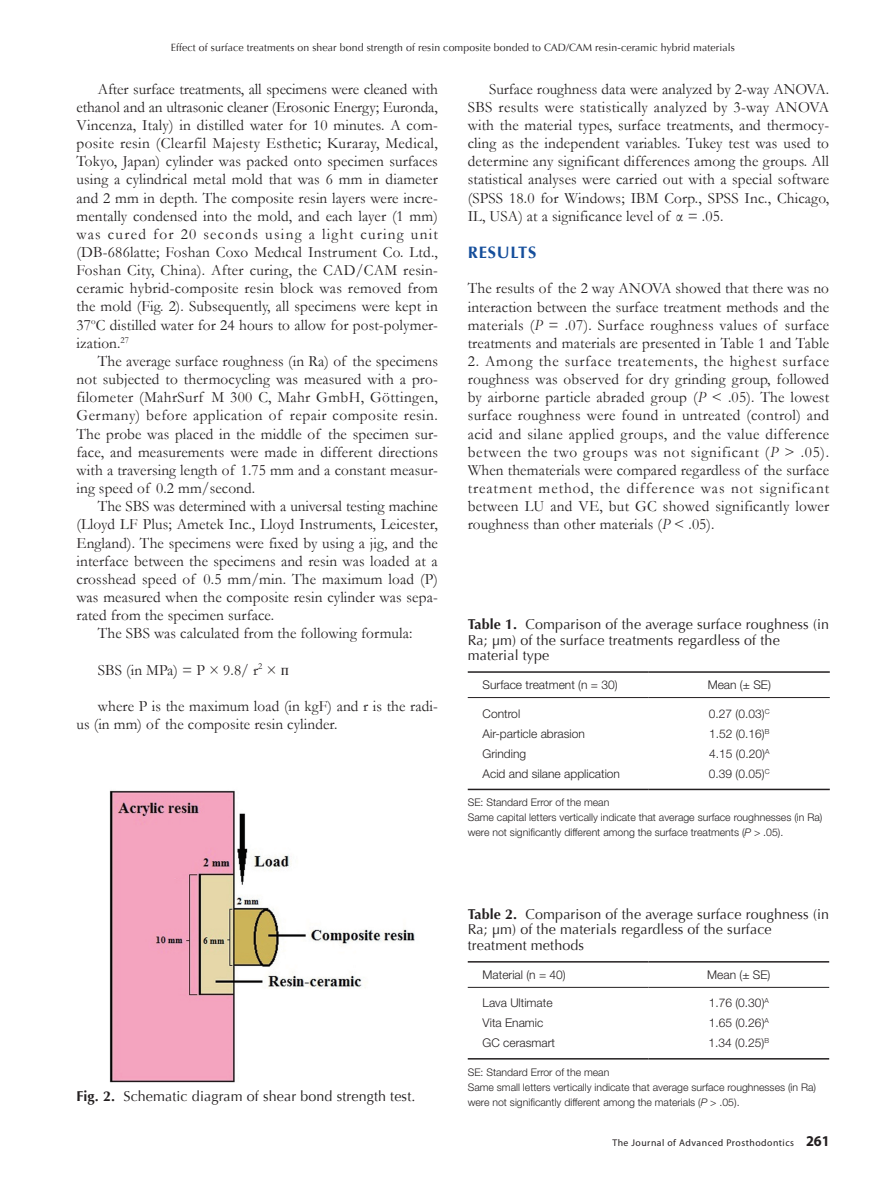
<style>
.page{position:relative;width:893px;height:1191px;background:#fff}
.page>*{position:absolute;margin:0;border:0;box-sizing:border-box;transform-origin:0 0}
.t1{font:700 16.5px "Optima";letter-spacing:.05em;color:#154e9b}
.t2{font:15.75px/18.1px "Garamond";letter-spacing:.01em;color:#231f20;text-align:justify}
.t3{font:14.25px/15.8px "Optima";letter-spacing:.01em;color:#231f20}
.t4{font:300 12px "Helvetica Neue LT Pro";color:#231f20}
.t5{font:300 10.5px/15px "Helvetica Neue LT Pro";color:#231f20}
.t6{font:10.5px "Optima";letter-spacing:.01em;color:#231f20}
.t7{font:9.75px "Myriad Pro";letter-spacing:.05em;color:#231f20}
.s1{font-family:"Times New Roman"}
.s2{font-weight:700}
.s3{font-style:italic}
.s4{font-weight:700;font-size:15px}
</style>
<div class="page">
<img style="left:109px;top:790px;width:306px;height:293px">
<hr style="left:468px;top:671px;width:181px;height:2px;background:#231f20">
<hr style="left:649px;top:671px;width:181px;height:2px;background:#231f20">
<hr style="left:468px;top:788px;width:181px;height:2px;background:#231f20">
<hr style="left:649px;top:788px;width:181px;height:2px;background:#231f20">
<hr style="left:468px;top:697px;width:181px;height:1px;background:#231f20">
<hr style="left:649px;top:697px;width:181px;height:1px;background:#231f20">
<hr style="left:468px;top:987px;width:180px;height:1px;background:#231f20">
<hr style="left:648px;top:987px;width:181px;height:1px;background:#231f20">
<hr style="left:468px;top:961px;width:180px;height:1px;background:#231f20">
<hr style="left:648px;top:961px;width:181px;height:1px;background:#231f20">
<hr style="left:468px;top:1058px;width:180px;height:1px;background:#231f20">
<hr style="left:648px;top:1058px;width:181px;height:1px;background:#231f20">
<p class="t6" style="left:171px;top:42px;width:566px">Effect of surface treatments on shear bond strength of resin composite bonded to CAD/CAM resin-ceramic hybrid materials</p>
<p class="t2" style="left:77px;top:79px;width:363px;text-indent:21px">After surface treatments, all specimens were cleaned with ethanol and an ultrasonic cleaner (Erosonic Energy; Euronda, Vincenza, Italy) in distilled water for 10 minutes. A com&shy;posite resin (Clearfil Majesty Esthetic; Kuraray, Medical, Tokyo, Japan) cylinder was packed onto specimen surfaces using a cylindrical metal mold that was 6 mm in diameter and 2 mm in depth. The composite resin layers were incre&shy;mentally condensed into the mold, and each layer (1 mm) was cured for 20 seconds using a light curing unit (DB-686latte; Foshan Coxo Medıcal Instrument Co. Ltd., Foshan City, China). After curing, the CAD/CAM resin&shy;ceramic hybrid-composite resin block was removed from the mold (Fig. 2). Subsequently, all specimens were kept in 37<sup>o</sup>C distilled water for 24 hours to allow for post-polymer&shy;ization.<sup>27</sup></p>
<p class="t2" style="left:77px;top:351px;width:363px;text-indent:21px">The average surface roughness (in Ra) of the specimens not subjected to thermocycling was measured with a pro&shy;filometer (MahrSurf M 300 C, Mahr GmbH, Göttingen, Germany) before application of repair composite resin.<br>The probe was placed in the middle of the specimen sur&shy;face, and measurements were made in different directions with a traversing length of 1.75 mm and a constant measur&shy;ing speed of 0.2 mm/second.</p>
<p class="t2" style="left:98px;top:497px;width:342px">The SBS was determined with a universal testing machine</p>
<p class="t2" style="left:77px;top:515px;width:363px">(Lloyd LF Plus; Ametek Inc., Lloyd Instruments, Leicester,</p>
<p class="t2" style="left:77px;top:533px;width:363px">England). The specimens were fixed by using a jig, and the</p>
<p class="t2" style="left:77px;top:551px;width:363px">interface between the specimens and resin was loaded at a</p>
<p class="t2" style="left:77px;top:569px;width:363px">crosshead speed of 0.5 mm/min. The maximum load (P)</p>
<p class="t2" style="left:77px;top:587px;width:363px">was measured when the composite resin cylinder was sepa-</p>
<p class="t2" style="left:77px;top:605px;width:199px">rated from the specimen surface.</p>
<p class="t2" style="left:98px;top:624px;width:316px">The SBS was calculated from the following formula:</p>
<p class="t2" style="left:98px;top:660px;width:193px">SBS (in MPa) = P × 9.8/ r<sup>2</sup> × <span class="s1">ᴨ</span></p>
<p class="t2" style="left:77px;top:696px;width:363px;text-indent:21px">where P is the maximum load (in kgF) and r is the radi&shy;us (in mm) of the composite resin cylinder.</p>
<p class="t3" style="left:77px;top:1089px;width:340px"><span class="s2">Fig. 2.</span> Schematic diagram of shear bond strength test.</p>
<p class="t2" style="left:468px;top:79px;width:363px;text-indent:21px">Surface roughness data were analyzed by 2-way ANOVA.<br>SBS results were statistically analyzed by 3-way ANOVA with the material types, surface treatments, and thermocy&shy;cling as the independent variables. Tukey test was used to determine any significant differences among the groups. All statistical analyses were carried out with a special software (SPSS 18.0 for Windows; IBM Corp., SPSS Inc., Chicago, IL, USA) at a significance level of α = .05.</p>
<p class="t1" style="left:468px;top:243px;width:70px">RESULTS</p>
<p class="t2" style="left:468px;top:279px;width:363px">The results of the 2 way ANOVA showed that there was no interaction between the surface treatment methods and the materials (<span class="s3">P</span> = .07). Surface roughness values of surface treatments and materials are presented in Table 1 and Table</p>
<p class="t2" style="left:468px;top:351px;width:363px">2. Among the surface treatements, the highest surface roughness was observed for dry grinding group, followed by airborne particle abraded group (<span class="s3">P</span> &lt; .05). The lowest surface roughness were found in untreated (control) and acid and silane applied groups, and the value difference between the two groups was not significant (<span class="s3">P</span> &gt; .05).<br>When thematerials were compared regardless of the surface treatment method, the difference was not significant between LU and VE, but GC showed significantly lower roughness than other materials (<span class="s3">P</span> &lt; .05).</p>
<p class="t3" style="left:468px;top:616px;width:363px"><span class="s2">Table 1.</span> Comparison of the average surface roughness (in<br>Ra; µm) of the surface treatments regardless of the material type</p>
<p class="t4" style="left:483px;top:677px;width:137px">Surface treatment (n = 30)</p>
<p class="t4" style="left:708px;top:677px;width:65px">Mean (± SE)</p>
<p class="t4" style="left:483px;top:706px;width:39px">Control</p>
<p class="t4" style="left:709px;top:706px;width:62px">0.27 (0.03)<sup>C</sup></p>
<p class="t4" style="left:483px;top:726px;width:104px">Air-particle abrasion</p>
<p class="t4" style="left:709px;top:726px;width:62px">1.52 (0.16)<sup>B</sup></p>
<p class="t4" style="left:483px;top:746px;width:45px">Grinding</p>
<p class="t4" style="left:709px;top:746px;width:62px">4.15 (0.20)<sup>A</sup></p>
<p class="t4" style="left:483px;top:766px;width:139px">Acid and silane application</p>
<p class="t4" style="left:709px;top:766px;width:62px">0.39 (0.05)<sup>C</sup></p>
<p class="t5" style="left:468px;top:795px;width:356px">SE: Standard Error of the mean<br>Same capital letters vertically indicate that average surface roughnesses (in Ra) were not significantly different among the surface treatments (<span class="s3">P</span> &gt; .05).</p>
<p class="t3" style="left:468px;top:906px;width:363px"><span class="s2">Table 2.</span> Comparison of the average surface roughness (in<br>Ra; µm) of the materials regardless of the surface treatment methods</p>
<p class="t4" style="left:483px;top:967px;width:85px">Material (n = 40)</p>
<p class="t4" style="left:707px;top:967px;width:65px">Mean (± SE)</p>
<p class="t4" style="left:483px;top:995px;width:72px">Lava Ultimate</p>
<p class="t4" style="left:709px;top:995px;width:62px">1.76 (0.30)<sup>A</sup></p>
<p class="t4" style="left:483px;top:1015px;width:62px">Vita Enamic</p>
<p class="t4" style="left:709px;top:1015px;width:62px">1.65 (0.26)<sup>A</sup></p>
<p class="t4" style="left:483px;top:1035px;width:74px">GC cerasmart</p>
<p class="t4" style="left:709px;top:1035px;width:62px">1.34 (0.25)<sup>B</sup></p>
<p class="t5" style="left:468px;top:1064px;width:350px">SE: Standard Error of the mean<br>Same small letters vertically indicate that average surface roughnesses (in Ra) were not significantly different among the materials (<span class="s3">P</span> &gt; .05).</p>
<p class="t7" style="left:612px;top:1136px;width:219px">The Journal of Advanced Prosthodontics <span class="s4">261</span></p>
</div>
